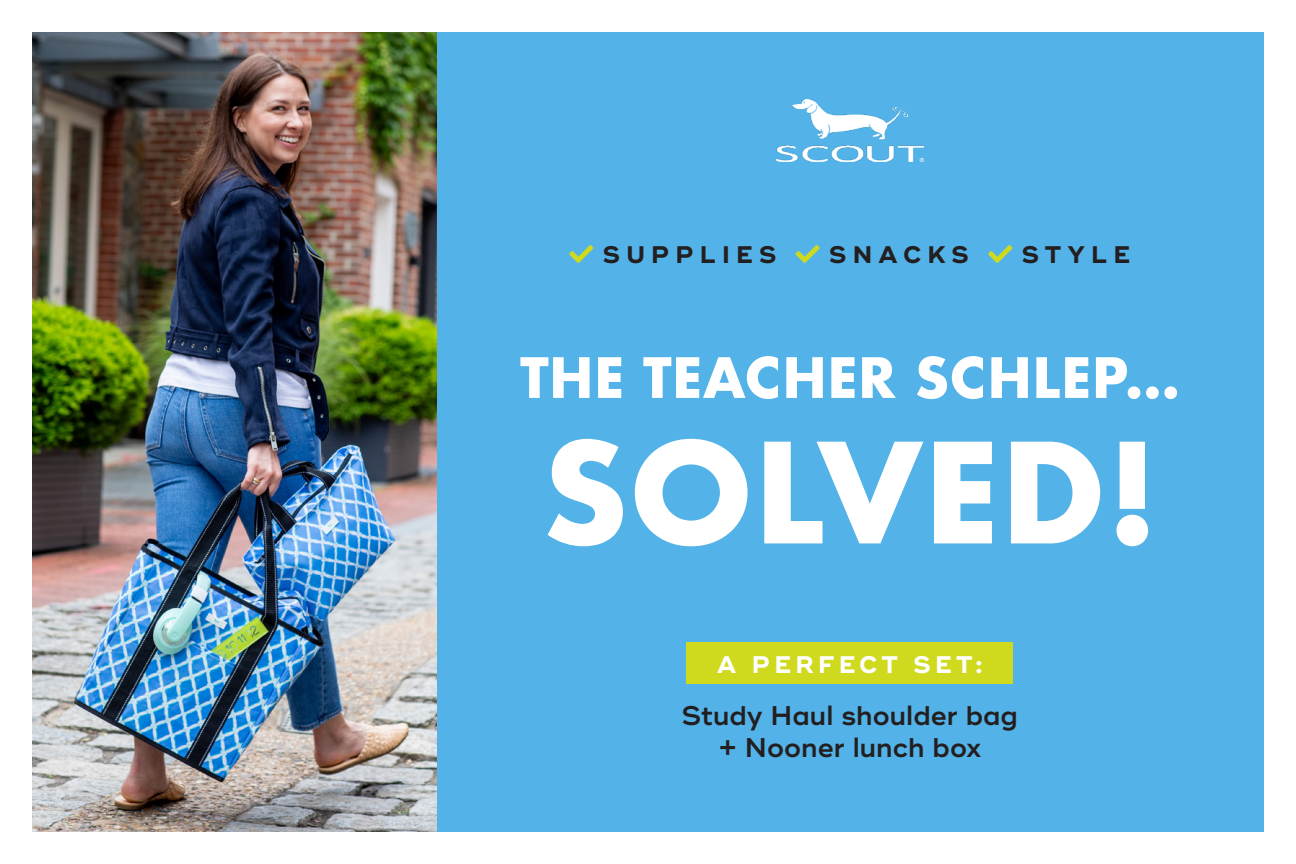
<style>
.page{position:relative;width:1296px;height:864px;background:#fff}
.page>*{position:absolute;margin:0;border:0;box-sizing:border-box;transform-origin:0 0}
.t1{font:700 135px "Futura";color:#fff}
.t2{font:700 54px "Futura";color:#fff}
.t3{font:600 27px/32.4px "Ridley Grotesk";color:#231f20;text-align:center}
.t4{font:700 24px "Ridley Grotesk";letter-spacing:.26em;color:#231f20}
.t5{font:700 24px "Ridley Grotesk";letter-spacing:.18em;color:#fff}
</style>
<div class="page">
<div style="left:436px;top:32px;width:828px;height:800px;background:#53b3e8"></div>
<div style="left:687px;top:642px;width:326px;height:42px;background:#cfda1f"></div>
<img style="left:32px;top:32px;width:404px;height:800px">
<img style="left:777px;top:99px;width:146px;height:63px">
<p class="t4" style="left:603px;top:241px;width:175px">SUPPLIES</p>
<p class="t4" style="left:829px;top:241px;width:141px">SNACKS</p>
<p class="t4" style="left:1022px;top:241px;width:110px">STYLE</p>
<p class="t2" style="left:520px;top:339px;width:661px">THE TEACHER SCHLEP...</p>
<p class="t1" style="left:542px;top:395px;width:618px">SOLVED!</p>
<p class="t5" style="left:717px;top:650px;width:267px">A PERFECT SET:</p>
<p class="t3" style="left:682px;top:700px;width:338px">Study Haul shoulder bag + Nooner lunch box</p>
</div>
